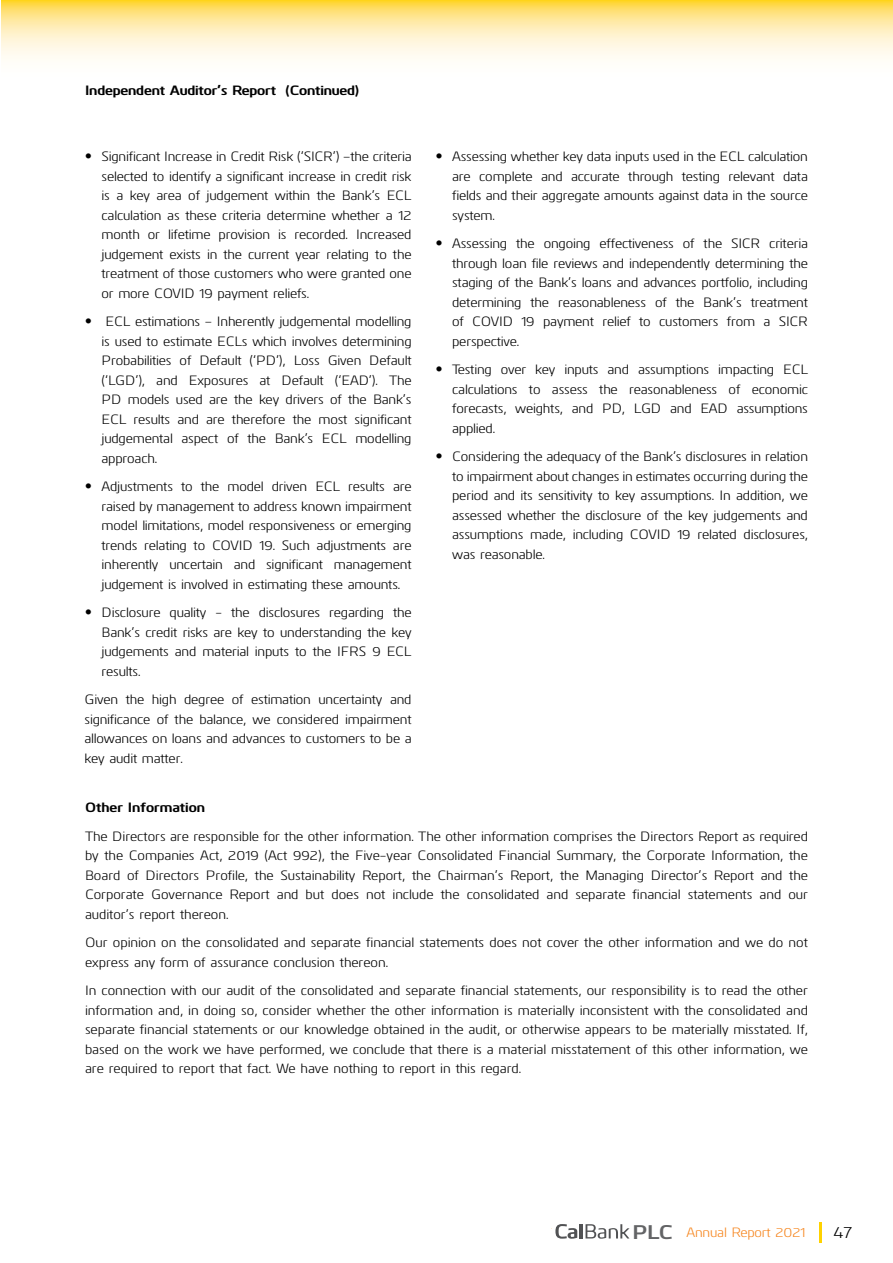
<style>
.page{position:relative;width:893px;height:1263px;background:#fff}
.page>*{position:absolute;margin:0;border:0;box-sizing:border-box;transform-origin:0 0}
.t1{font:16.5px "Kuro";color:#000}
.t2{font:13.5px/19.5px "Kuro";letter-spacing:-.01em;color:#000;text-align:justify}
.t3{font:700 13.5px "Kuro";letter-spacing:-.01em;color:#000}
.t4{font:13.5px "Kuro";letter-spacing:-.01em;color:#f6861f}
.s1{font-family:"Futura"}
.s2{font-weight:700;font-size:19.8px;color:#636466}
</style>
<div class="page">
<svg style="left:585px;top:1224px;width:44px;height:15px"></svg>
<svg style="left:555px;top:1224px;width:22px;height:15px"></svg>
<hr style="left:579px;top:1224px;width:3px;height:14px;background:#515254">
<hr style="left:819px;top:1222px;width:3px;height:21px;background:#ffd200">
<svg style="left:2px;top:0;width:891px;height:59px;background:#ffecaf"></svg>
<p class="t3" style="left:85px;top:80px;width:276px">Independent Auditor’s Report (Continued)</p>
<p class="t2" style="left:102px;top:146px;width:312px;text-indent:-17px"><span class="s1">•</span> Significant Increase in Credit Risk (‘SICR’) –the criteria selected to identify a significant increase in credit risk is a key area of judgement within the Bank’s ECL calculation as these criteria determine whether a 12 month or lifetime provision is recorded. Increased judgement exists in the current year relating to the treatment of those customers who were granted one or more COVID 19 payment reliefs.</p>
<p class="t2" style="left:102px;top:311px;width:312px;text-indent:-17px"><span class="s1">•</span> ECL estimations – Inherently judgemental modelling is used to estimate ECLs which involves determining Probabilities of Default (‘PD’), Loss Given Default (‘LGD’), and Exposures at Default (‘EAD’). The PD models used are the key drivers of the Bank’s ECL results and are therefore the most significant judgemental aspect of the Bank’s ECL modelling approach.</p>
<p class="t2" style="left:102px;top:476px;width:312px;text-indent:-17px"><span class="s1">•</span> Adjustments to the model driven ECL results are raised by management to address known impairment model limitations, model responsiveness or emerging trends relating to COVID 19. Such adjustments are inherently uncertain and significant management judgement is involved in estimating these amounts.</p>
<p class="t2" style="left:102px;top:602px;width:312px;text-indent:-17px"><span class="s1">•</span> Disclosure quality - the disclosures regarding the Bank’s credit risks are key to understanding the key judgements and material inputs to the IFRS 9 ECL results.</p>
<p class="t2" style="left:85px;top:689px;width:329px">Given the high degree of estimation uncertainty and significance of the balance, we considered impairment allowances on loans and advances to customers to be a key audit matter.</p>
<p class="t2" style="left:452px;top:146px;width:357px;text-indent:-17px"><span class="s1">•</span> Assessing whether key data inputs used in the ECL calculation are complete and accurate through testing relevant data fields and their aggregate amounts against data in the source system.</p>
<p class="t2" style="left:452px;top:233px;width:357px;text-indent:-17px"><span class="s1">•</span> Assessing the ongoing effectiveness of the SICR criteria through loan file reviews and independently determining the staging of the Bank’s loans and advances portfolio, including determining the reasonableness of the Bank’s treatment of COVID 19 payment relief to customers from a SICR perspective.</p>
<p class="t2" style="left:452px;top:359px;width:357px;text-indent:-17px"><span class="s1">•</span> Testing over key inputs and assumptions impacting ECL calculations to assess the reasonableness of economic forecasts, weights, and PD, LGD and EAD assumptions applied.</p>
<p class="t2" style="left:452px;top:446px;width:357px;text-indent:-17px"><span class="s1">•</span> Considering the adequacy of the Bank’s disclosures in relation to impairment about changes in estimates occurring during the period and its sensitivity to key assumptions. In addition, we assessed whether the disclosure of the key judgements and assumptions made, including COVID 19 related disclosures, was reasonable.</p>
<p class="t3" style="left:85px;top:797px;width:122px">Other Information</p>
<p class="t2" style="left:85px;top:825px;width:724px">The Directors are responsible for the other information. The other information comprises the Directors Report as required by the Companies Act, 2019 (Act 992), the Five-year Consolidated Financial Summary, the Corporate Information, the Board of Directors Profile, the Sustainability Report, the Chairman’s Report, the Managing Director’s Report and the Corporate Governance Report and but does not include the consolidated and separate financial statements and our auditor’s report thereon.</p>
<p class="t2" style="left:85px;top:932px;width:724px">Our opinion on the consolidated and separate financial statements does not cover the other information and we do not express any form of assurance conclusion thereon.</p>
<p class="t2" style="left:85px;top:980px;width:724px">In connection with our audit of the consolidated and separate financial statements, our responsibility is to read the other information and, in doing so, consider whether the other information is materially inconsistent with the consolidated and separate financial statements or our knowledge obtained in the audit, or otherwise appears to be materially misstated. If, based on the work we have performed, we conclude that there is a material misstatement of this other information, we are required to report that fact. We have nothing to report in this regard.</p>
<p class="t4" style="left:632px;top:1223px;width:174px"><span class="s2">PLC</span> Annual Report 2021</p>
<p class="t1" style="left:833px;top:1220px;width:20px">47</p>
</div>
